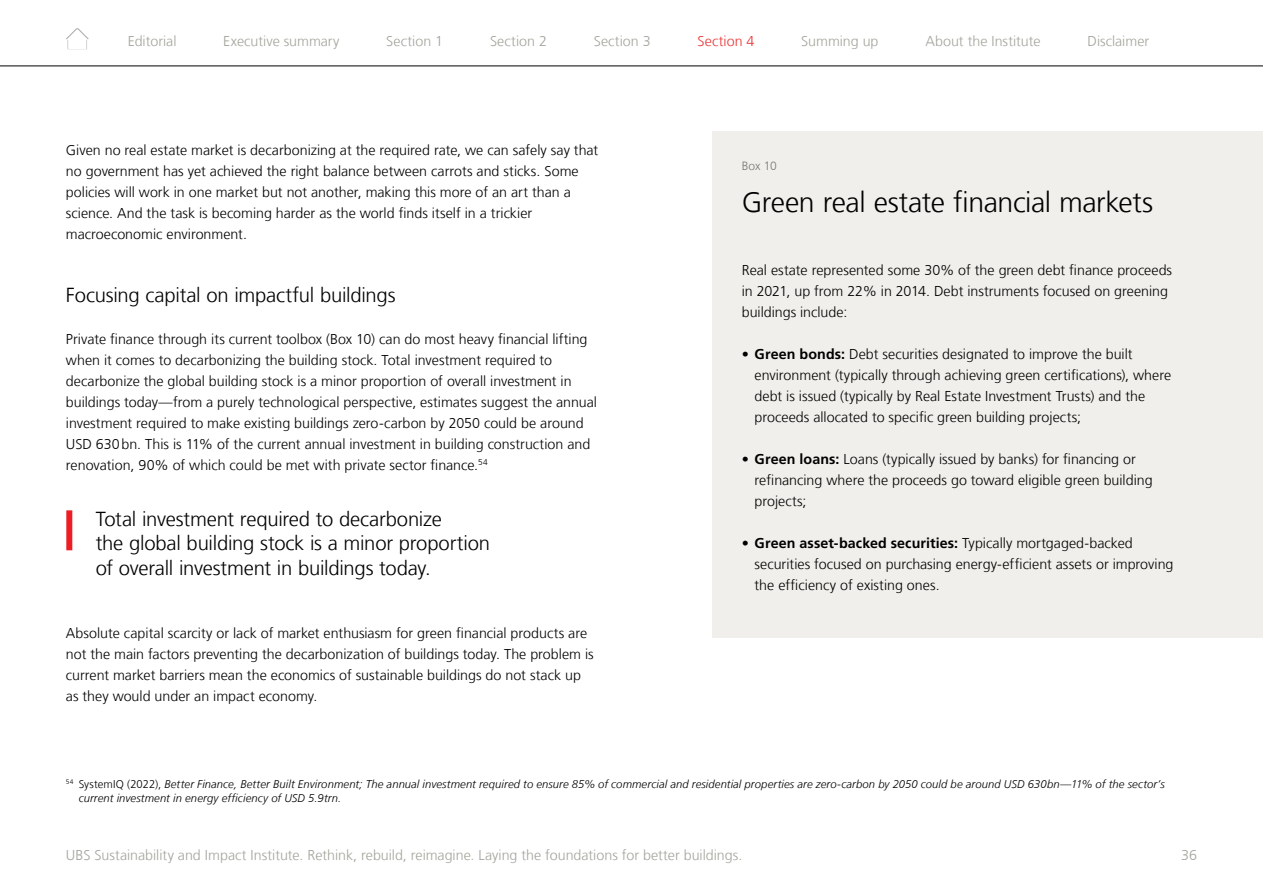
<style>
.page{position:relative;width:1263px;height:893px;background:#fff}
.page>*{position:absolute;margin:0;border:0;box-sizing:border-box;transform-origin:0 0}
.UBS_Subheadline_19_g{font:300 28.5px "Frutiger LT Com";letter-spacing:-.015em;color:#000}
.impulse_line_-_QUOTE{font:300 20.25px/24.8px "Frutiger LT Com";letter-spacing:-.015em;color:#000}
.UBS_Subheadline_13_5{font:300 20.25px "Frutiger LT Com";letter-spacing:-.01em;color:#000}
.UBS_Copy_text_screen{font:300 14.25px/21px "Frutiger LT Com";color:#000}
.t1{font:300 14.25px "Frutiger LT Com";color:#a4a49c}
.t2{font:300 14.25px "Frutiger LT Com";letter-spacing:.005em;color:#eb3333}
.box_nr{font:300 12px "Frutiger LT Com";color:#7a7870}
.UBS_Footnote_7_5{font:italic 300 11.25px/13.5px "Frutiger LT Com";letter-spacing:.01em;color:#000}
.s1{font-weight:700}
.s2{font-style:normal}
</style>
<div class="page">
<div style="left:712px;top:132px;width:551px;height:506px;background:#f1efeb"></div>
<div style="left:66px;top:510px;width:6px;height:40px;background:#ed1d24"></div>
<hr style="left:0;top:66px;width:1263px;height:1px;background:#000">
<svg style="left:66px;top:28px;width:23px;height:21px"></svg>
<p class="t1" style="left:128px;top:33px;width:50px">Editorial</p>
<p class="t1" style="left:223px;top:33px;width:118px">Executive summary</p>
<p class="t1" style="left:386px;top:33px;width:58px">Section 1</p>
<p class="t1" style="left:490px;top:33px;width:58px">Section 2</p>
<p class="t1" style="left:594px;top:33px;width:58px">Section 3</p>
<p class="t2" style="left:697px;top:33px;width:58px">Section 4</p>
<p class="t1" style="left:801px;top:33px;width:79px">Summing up</p>
<p class="t1" style="left:925px;top:33px;width:117px">About the Institute</p>
<p class="t1" style="left:1087px;top:33px;width:63px">Disclaimer</p>
<p class="UBS_Copy_text_screen" style="left:66px;top:140px;width:534px">Given no real estate market is decarbonizing at the required rate, we can safely say that no government has yet achieved the right balance between carrots and sticks. Some policies will work in one market but not another, making this more of an art than a science. And the task is becoming harder as the world finds itself in a trickier macroeconomic environment.</p>
<p class="UBS_Subheadline_13_5" style="left:66px;top:283px;width:331px">Focusing capital on impactful buildings</p>
<p class="UBS_Copy_text_screen" style="left:66px;top:329px;width:533px">Private finance through its current toolbox (Box 10) can do most heavy financial lifting when it comes to decarbonizing the building stock. Total investment required to decarbonize the global building stock is a minor proportion of overall investment in buildings today—from a purely technological perspective, estimates suggest the annual investment required to make existing buildings zero-carbon by 2050 could be around USD 630bn. This is 11% of the current annual investment in building construction and renovation, 90% of which could be met with private sector finance.<sup>54</sup></p>
<p class="impulse_line_-_QUOTE" style="left:96px;top:506px;width:396px">Total investment required to decarbonize<br>the global building stock is a minor proportion of overall investment in buildings today.</p>
<p class="UBS_Copy_text_screen" style="left:66px;top:623px;width:529px">Absolute capital scarcity or lack of market enthusiasm for green financial products are not the main factors preventing the decarbonization of buildings today. The problem is current market barriers mean the economics of sustainable buildings do not stack up as they would under an impact economy.</p>
<p class="box_nr" style="left:742px;top:159px;width:37px">Box 10</p>
<p class="UBS_Subheadline_19_g" style="left:742px;top:186px;width:413px">Green real estate financial markets</p>
<p class="UBS_Copy_text_screen" style="left:742px;top:260px;width:432px">Real estate represented some 30% of the green debt finance proceeds in 2021, up from 22% in 2014. Debt instruments focused on greening buildings include:</p>
<p class="UBS_Copy_text_screen" style="left:754px;top:344px;width:418px;text-indent:-13px">• <span class="s1">Green bonds:</span> Debt securities designated to improve the built environment (typically through achieving green certifications), where debt is issued (typically by Real Estate Investment Trusts) and the proceeds allocated to specific green building projects;</p>
<p class="UBS_Copy_text_screen" style="left:754px;top:449px;width:400px;text-indent:-13px">• <span class="s1">Green loans:</span> Loans (typically issued by banks) for financing or refinancing where the proceeds go toward eligible green building projects;</p>
<p class="UBS_Copy_text_screen" style="left:754px;top:533px;width:420px;text-indent:-13px">• <span class="s1">Green asset-backed securities:</span> Typically mortgaged-backed securities focused on purchasing energy-efficient assets or improving the efficiency of existing ones.</p>
<p class="UBS_Footnote_7_5" style="left:79px;top:777px;width:1088px;text-indent:-13px"><sup>54</sup> <span class="s2">SystemIQ (2022),</span> Better Finance, Better Built Environment; The annual investment required to ensure 85% of commercial and residential properties are zero-carbon by 2050 could be around USD 630bn—11% of the sector’s current investment in energy efficiency of USD 5.9trn.</p>
<p class="t1" style="left:66px;top:847px;width:678px">UBS Sustainability and Impact Institute. Rethink, rebuild, reimagine. Laying the foundations for better buildings.</p>
<p class="t1" style="left:1181px;top:847px;width:17px">36</p>
</div>
